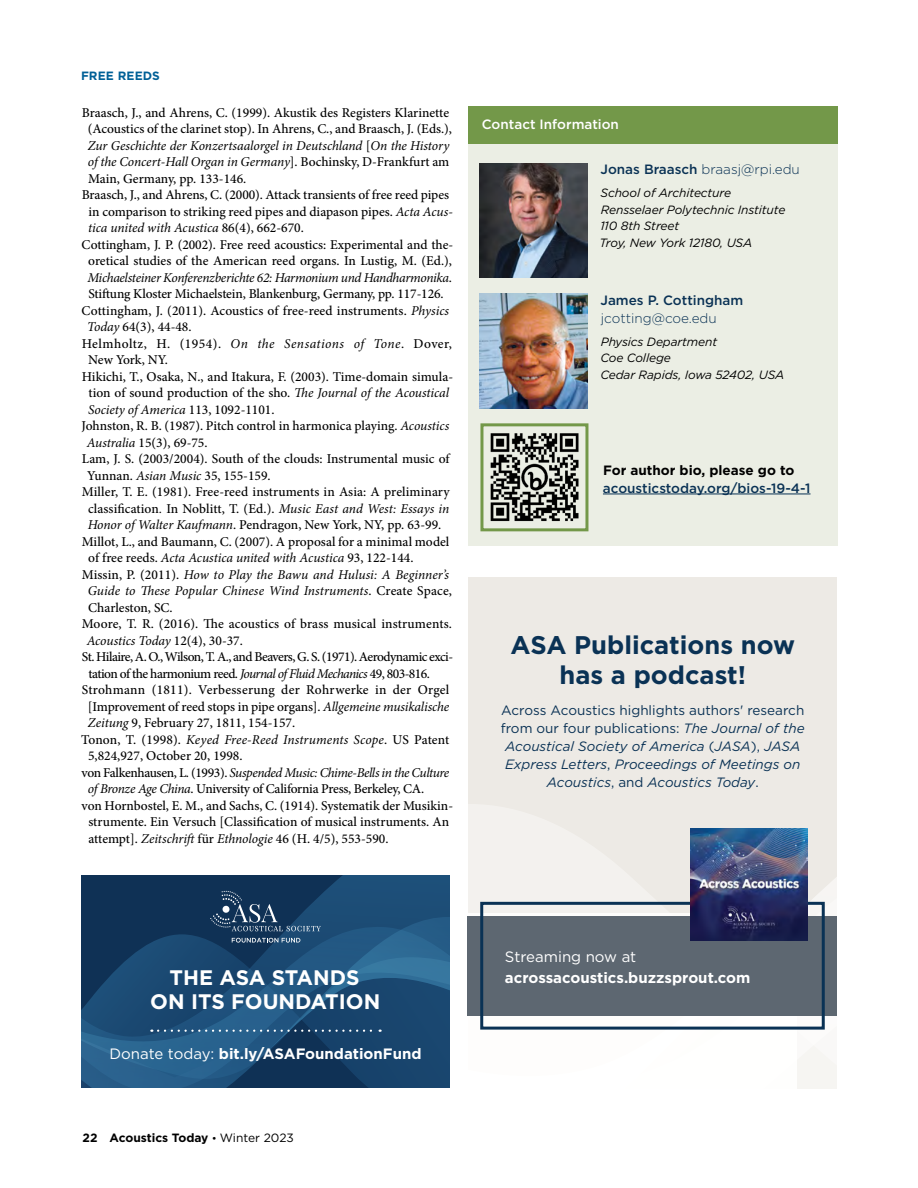
<style>
.page{position:relative;width:918px;height:1188px;background:#fff}
.page>*{position:absolute;margin:0;border:0;box-sizing:border-box;transform-origin:0 0}
.t1{font:700 25.5px/30px "Gotham";color:#0a3255;text-align:center}
.t2{font:700 21px "Gotham";color:#fff}
.t3{font:700 15px "Gotham";color:#fff}
.t4{font:15px "Gotham";color:#fff}
.t5{font:500 13.5px "Minion Pro";color:#000}
.t6{font:italic 13.5px "Minion Pro";letter-spacing:-.01em;color:#000}
.t7{font:italic 13.5px/18px "Gotham";color:#0a3255;text-align:center}
.t8{font:500 13.5px "Minion Pro";letter-spacing:-.04em;color:#000}
.t9{font:italic 13.5px "Minion Pro";letter-spacing:-.035em;color:#000}
.t10{font:500 13.5px "Minion Pro";letter-spacing:-.02em;color:#000}
.t11{font:500 13.5px "Minion Pro";letter-spacing:.02em;color:#000}
.t12{font:500 13.5px "Minion Pro";letter-spacing:.035em;color:#000}
.t13{font:500 13.5px "Gotham";color:#0a3255}
.t14{font:300 13.5px "Gotham";color:#0a3255}
.t15{font:700 13.5px "Gotham";color:#000}
.t16{font:500 13.5px "Gotham";color:#fff}
.t17{font:italic 12px/16.5px "Gotham";letter-spacing:-.01em;color:#000}
.t18{font:700 12px "Gotham";color:#000}
.t19{font:700 12px "Gotham";letter-spacing:.01em;color:#006097}
.s1{font-weight:500;font-style:normal}
.s2{font-weight:400;font-style:italic}
.s3{font-weight:500}
.s4{font-style:normal}
.s5{font-weight:400}
.s6{font-weight:400;font-size:10.5px}
</style>
<div class="page">
<div style="left:468px;top:143px;width:369px;height:402px;background:#ebeee4"></div>
<img style="left:479px;top:163px;width:108px;height:115px">
<img style="left:479px;top:294px;width:108px;height:114px">
<div style="left:480px;top:423px;width:108px;height:108px;border:3px solid #739849"></div>
<div style="left:468px;top:107px;width:369px;height:37px;background:#739849"></div>
<hr style="left:603px;top:494px;width:208px;height:1px;background:#0a3255">
<img style="left:480px;top:431px;width:108px;height:92px">
<div style="left:468px;top:578px;width:369px;height:511px;background:#edeae5"></div>
<svg style="left:468px;top:828px;width:369px;height:261px"></svg>
<div style="left:468px;top:914px;width:329px;height:175px;background:#fffefe"></div>
<div style="left:468px;top:916px;width:369px;height:100px;background:#5d6771"></div>
<div style="left:480px;top:902px;width:345px;height:128px;border:3px solid #0a3255"></div>
<img style="left:691px;top:828px;width:117px;height:113px">
<svg style="left:81px;top:875px;width:369px;height:16px;background:#133a60"></svg>
<svg style="left:81px;top:891px;width:369px;height:196px;background:#1d4b73"></svg>
<p class="t19" style="left:81px;top:68px;width:81px">FREE REEDS</p>
<p class="t5" style="left:82px;top:104px;width:369px">Braasch, J., and Ahrens, C. (1999). Akustik des Registers Klarinette</p>
<p class="t5" style="left:88px;top:120px;width:366px">(Acoustics of the clarinet stop). In Ahrens, C., and Braasch, J. (Eds.),</p>
<p class="t6" style="left:88px;top:136px;width:363px">Zur Geschichte der Konzertsaalorgel in Deutschland <span class="s1">[</span>On the History</p>
<p class="t6" style="left:88px;top:153px;width:363px">of the Concert-Hall Organ in Germany<span class="s1">]. Bochinsky, D-Frankfurt am</span></p>
<p class="t5" style="left:88px;top:170px;width:160px">Main, Germany, pp. 133-146.</p>
<p class="t5" style="left:82px;top:186px;width:369px">Braasch, J., and Ahrens, C. (2000). Attack transients of free reed pipes</p>
<p class="t5" style="left:89px;top:203px;width:366px">in comparison to striking reed pipes and diapason pipes. <span class="s2">Acta Acus-</span></p>
<p class="t6" style="left:88px;top:219px;width:217px">tica united with Acustica <span class="s1">86(4), 662-670.</span></p>
<p class="t5" style="left:82px;top:236px;width:373px">Cottingham, J. P. (2002). Free reed acoustics: Experimental and the-</p>
<p class="t5" style="left:88px;top:252px;width:365px">oretical studies of the American reed organs. In Lustig, M. (Ed.),</p>
<p class="t6" style="left:87px;top:268px;width:366px">Michaelsteiner Konferenzberichte 62: Harmonium und Handharmonika<span class="s1">.</span></p>
<p class="t5" style="left:88px;top:285px;width:357px">Stiftung Kloster Michaelstein, Blankenburg, Germany, pp. 117-126.</p>
<p class="t5" style="left:82px;top:302px;width:369px">Cottingham, J. (2011). Acoustics of free-reed instruments. <span class="s2">Physics</span></p>
<p class="t5" style="left:87px;top:318px;width:106px"><span class="s2">Today</span> 64(3), 44-48.</p>
<p class="t12" style="left:82px;top:335px;width:372px">Helmholtz, H. (1954). <span class="s2">On the Sensations of Tone</span>. Dover,</p>
<p class="t5" style="left:88px;top:351px;width:81px">New York, NY.</p>
<p class="t5" style="left:82px;top:368px;width:373px">Hikichi, T., Osaka, N., and Itakura, F. (2003). Time-domain simula-</p>
<p class="t5" style="left:89px;top:384px;width:362px">tion of sound production of the sho. <span class="s2">The Journal of the Acoustical</span></p>
<p class="t6" style="left:88px;top:400px;width:188px">Society of America <span class="s1">113, 1092-1101.</span></p>
<p class="t5" style="left:81px;top:417px;width:369px">Johnston, R. B. (1987). Pitch control in harmonica playing. <span class="s2">Acoustics</span></p>
<p class="t5" style="left:87px;top:434px;width:122px"><span class="s2">Australia</span> 15(3), 69-75.</p>
<p class="t5" style="left:82px;top:450px;width:369px">Lam, J. S. (2003/2004). South of the clouds: Instrumental music of</p>
<p class="t5" style="left:87px;top:467px;width:185px">Yunnan. <span class="s2">Asian Music</span> 35, 155-159.</p>
<p class="t5" style="left:82px;top:483px;width:370px">Miller, T. E. (1981). Free-reed instruments in Asia: A preliminary</p>
<p class="t5" style="left:88px;top:499px;width:363px">classification<span class="s2">.</span> In Noblitt, T. (Ed.). <span class="s2">Music East and West: Essays in</span></p>
<p class="t5" style="left:88px;top:516px;width:355px"><span class="s2">Honor of Walter Kaufmann</span>. Pendragon, New York, NY, pp. 63-99.</p>
<p class="t5" style="left:82px;top:532px;width:369px">Millot, L., and Baumann, C. (2007). A proposal for a minimal model</p>
<p class="t6" style="left:88px;top:549px;width:327px"><span class="s1">of free reeds.</span> Acta Acustica united with Acustica <span class="s1">93, 122-144.</span></p>
<p class="t6" style="left:82px;top:565px;width:369px"><span class="s1">Missin, P. (2011).</span> How to Play the Bawu and Hulusi: A Beginner’s</p>
<p class="t6" style="left:88px;top:582px;width:366px">Guide to These Popular Chinese Wind Instruments<span class="s1">. Create Space,</span></p>
<p class="t5" style="left:88px;top:598px;width:86px">Charleston, SC.</p>
<p class="t5" style="left:82px;top:615px;width:372px">Moore, T. R. (2016). The acoustics of brass musical instruments.</p>
<p class="t6" style="left:87px;top:631px;width:158px">Acoustics Today <span class="s1">12(4), 30-37.</span></p>
<p class="t8" style="left:82px;top:648px;width:373px">St. Hilaire, A. O., Wilson, T. A., and Beavers, G. S. (1971). Aerodynamic exci-</p>
<p class="t8" style="left:88px;top:664px;width:343px">tation of the harmonium reed. <span class="s2">Journal of Fluid Mechanics</span> 49, 803-816.</p>
<p class="t11" style="left:82px;top:681px;width:369px">Strohmann (1811). Verbesserung der Rohrwerke in der Orgel</p>
<p class="t5" style="left:88px;top:697px;width:363px">[Improvement of reed stops in pipe organs]. <span class="s2">Allgemeine musikalische</span></p>
<p class="t5" style="left:88px;top:714px;width:209px"><span class="s2">Zeitung</span> 9, February 27, 1811, 154-157.</p>
<p class="t6" style="left:81px;top:730px;width:370px"><span class="s1">Tonon, T. (1998).</span> Keyed Free-Reed Instruments Scope<span class="s1">. US Patent</span></p>
<p class="t5" style="left:88px;top:747px;width:156px">5,824,927, October 20, 1998.</p>
<p class="t9" style="left:82px;top:763px;width:369px"><span class="s1">von Falkenhausen, L. (1993).</span> Suspended Music: Chime-Bells in the Culture</p>
<p class="t10" style="left:88px;top:780px;width:338px"><span class="s2">of Bronze Age China</span>. University of California Press, Berkeley, CA.</p>
<p class="t5" style="left:82px;top:796px;width:373px">von Hornbostel, E. M., and Sachs, C. (1914). Systematik der Musikin-</p>
<p class="t5" style="left:88px;top:813px;width:362px">strumente. Ein Versuch [Classification of musical instruments. An</p>
<p class="t5" style="left:88px;top:829px;width:302px">attempt]. <span class="s2">Zeitschrift</span> für <span class="s2">Ethnologie</span> 46 (H. 4/5), 553-590.</p>
<p class="t16" style="left:482px;top:116px;width:139px">Contact Information</p>
<p class="t14" style="left:600px;top:161px;width:201px"><span class="s3">Jonas Braasch</span> braasj@rpi.edu</p>
<p class="t17" style="left:600px;top:185px;width:187px">School of Architecture<br>Rensselaer Polytechnic Institute<br>110 8th Street<br>Troy, New York 12180, USA</p>
<p class="t13" style="left:600px;top:291px;width:144px">James P. Cottingham</p>
<p class="t14" style="left:601px;top:309px;width:117px">jcotting@coe.edu</p>
<p class="t17" style="left:600px;top:333px;width:185px">Physics Department<br>Coe College<br>Cedar Rapids, Iowa 52402, USA</p>
<p class="t15" style="left:603px;top:461px;width:193px">For author bio, please go to</p>
<p class="t13" style="left:603px;top:479px;width:209px">acousticstoday.org/bios-19-4-1</p>
<h1 class="t1" style="left:511px;top:629px;width:286px">ASA Publications now has a podcast!</h1>
<p class="t7" style="left:501px;top:701px;width:305px"><span class="s4">Across Acoustics highlights authors' research from our four publications:</span> The Journal of the Acoustical Society of America <span class="s4">(</span>JASA<span class="s4">),</span> JASA Express Letters<span class="s4">,</span> Proceedings of Meetings on Acoustics<span class="s4">, and</span> Acoustics Today<span class="s4">.</span></p>
<p class="t4" style="left:505px;top:947px;width:133px">Streaming now at</p>
<h2 class="t2" style="left:169px;top:964px;width:192px">THE ASA STANDS</h2>
<p class="t3" style="left:505px;top:968px;width:247px">acrossacoustics.buzzsprout.com</p>
<h2 class="t2" style="left:150px;top:988px;width:232px">ON ITS FOUNDATION</h2>
<p class="t3" style="left:109px;top:1044px;width:314px"><span class="s5">Donate today:</span> bit.ly/ASAFoundationFund</p>
<p class="t18" style="left:83px;top:1130px;width:213px">22 Acoustics Today <span class="s6">•</span> <span class="s5">Winter 2023</span></p>
</div>
